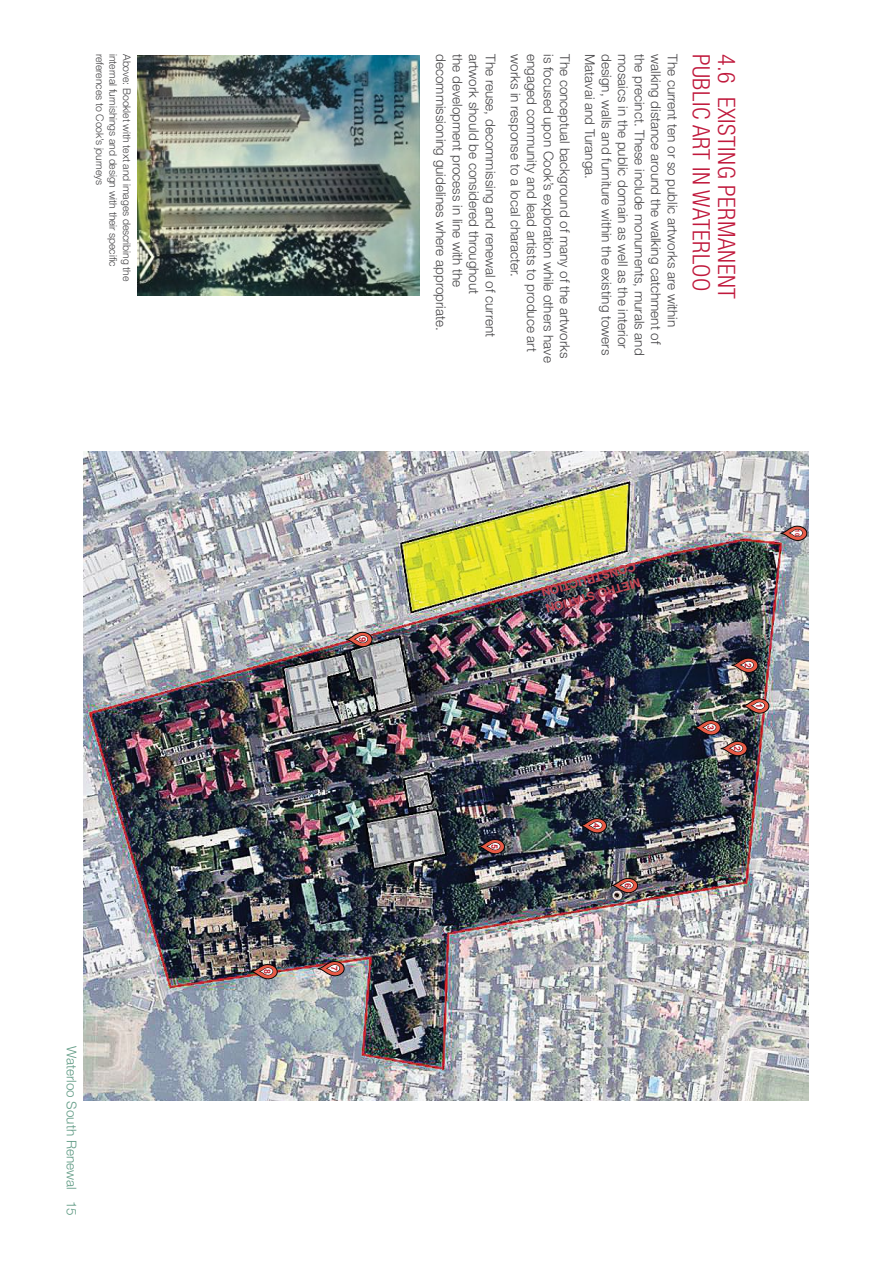
<style>
.page{position:relative;width:893px;height:1263px;background:#fff}
.page>*{position:absolute;margin:0;border:0;box-sizing:border-box;transform-origin:0 0}
.t1{font:300 condensed 24px/25.5px "Helvetica Neue";letter-spacing:.02em;color:#c0193c}
.t2{font:300 13.5px "Helvetica Neue";color:#464547}
.t3{font:300 13.5px "Helvetica Neue";color:#629c86}
.t4{font:700 12px "Helvetica Neue";color:#c34653}
.t5{font:300 10.5px "Helvetica Neue";letter-spacing:-.01em;color:#464547}
.t6{font:700 9.45px "Arial";color:#be1e2d}
.t7{font:700 8.85px "Arial";color:#be1e2d}
.t8{font:700 6.3px "Arial";color:#be1e2d}
</style>
<div class="page">
<img style="left:84px;top:451px;width:724px;height:650px">
<svg style="left:333px;top:631px;width:40px;height:16px"></svg>
<svg style="left:778px;top:525px;width:30px;height:16px"></svg>
<svg style="left:729px;top:657px;width:30px;height:16px"></svg>
<svg style="left:740px;top:698px;width:30px;height:15px"></svg>
<img style="left:691px;top:720px;width:57px;height:36px">
<svg style="left:577px;top:818px;width:31px;height:15px"></svg>
<svg style="left:609px;top:877px;width:30px;height:16px"></svg>
<svg style="left:475px;top:839px;width:31px;height:15px"></svg>
<svg style="left:315px;top:960px;width:30px;height:16px"></svg>
<svg style="left:248px;top:964px;width:30px;height:15px"></svg>
<img style="left:137px;top:55px;width:282px;height:241px">
<svg style="left:572px;top:595px;width:10px;height:10px"></svg>
<p class="t5" style="left:106px;top:54px;width:132px;rotate:90deg">references to Cook’s journeys</p>
<p class="t5" style="left:120px;top:54px;width:214px;rotate:90deg">internal furnishings and design with their specific</p>
<p class="t5" style="left:133px;top:54px;width:229px;rotate:90deg">Above: Booklet with text and images describing the</p>
<p class="t2" style="left:449px;top:54px;width:278px;rotate:90deg">decommissioning guidelines where appropriate.</p>
<p class="t2" style="left:466px;top:54px;width:235px;rotate:90deg">the development process in line with the</p>
<p class="t2" style="left:482px;top:54px;width:242px;rotate:90deg">artwork should be considered throughout</p>
<p class="t2" style="left:499px;top:54px;width:284px;rotate:90deg">The reuse, decommissing and renewal of current</p>
<p class="t2" style="left:524px;top:54px;width:225px;rotate:90deg">works in response to a local character.</p>
<p class="t2" style="left:540px;top:54px;width:299px;rotate:90deg">engaged community and lead artists to produce art</p>
<p class="t2" style="left:557px;top:54px;width:310px;rotate:90deg">is focused upon Cook’s exploration while others have</p>
<p class="t2" style="left:573px;top:54px;width:306px;rotate:90deg">The conceptual background of many of the artworks</p>
<p class="t2" style="left:681px;top:54px;width:275px;rotate:90deg">The current ten or so public artworks are within</p>
<p class="t2" style="left:648px;top:54px;width:303px;rotate:90deg">the precinct. These include monuments, murals and</p>
<p class="t2" style="left:664px;top:54px;width:292px;rotate:90deg">walking distance around the walking catchment of</p>
<p class="t2" style="left:598px;top:54px;width:126px;rotate:90deg">Matavai and Turanga.</p>
<p class="t2" style="left:615px;top:54px;width:303px;rotate:90deg">design, walls and furniture within the existing towers</p>
<p class="t2" style="left:631px;top:54px;width:296px;rotate:90deg">mosaics in the public domain as well as the interior</p>
<h1 class="t1" style="left:740px;top:54px;width:246px;rotate:90deg">4.6 EXISTING permanent<br>PUBLIC ART IN WATERLOO</h1>
<p class="t3" style="left:80px;top:1046px;width:171px;rotate:90deg">Waterloo South Renewal 15</p>
<p class="t6" style="left:369px;top:637px;width:7px;rotate:90deg">9</p>
<p class="t7" style="left:273px;top:969px;width:6px;rotate:90deg">8</p>
<p class="t7" style="left:340px;top:966px;width:6px;rotate:90deg">7</p>
<p class="t4" style="left:638px;top:573px;width:20px;rotate:164deg">CONSTRU</p>
<p class="t4" style="left:642px;top:589px;width:22px;rotate:164deg">METRO</p>
<p class="t4" style="left:580px;top:590px;width:20px;rotate:164deg">CTION</p>
<p class="t4" style="left:597px;top:602px;width:32px;rotate:164deg">ST TION</p>
<p class="t7" style="left:500px;top:844px;width:6px;rotate:90deg">5</p>
<p class="t7" style="left:602px;top:823px;width:6px;rotate:90deg">4</p>
<p class="t7" style="left:634px;top:883px;width:6px;rotate:90deg">6</p>
<p class="t8" style="left:802px;top:529px;width:9px;rotate:90deg">10</p>
<p class="t7" style="left:716px;top:725px;width:6px;rotate:90deg">3</p>
<p class="t7" style="left:754px;top:662px;width:6px;rotate:90deg">2</p>
<p class="t7" style="left:765px;top:703px;width:6px;rotate:90deg">1</p>
<p class="t7" style="left:743px;top:746px;width:6px;rotate:90deg">2</p>
</div>
